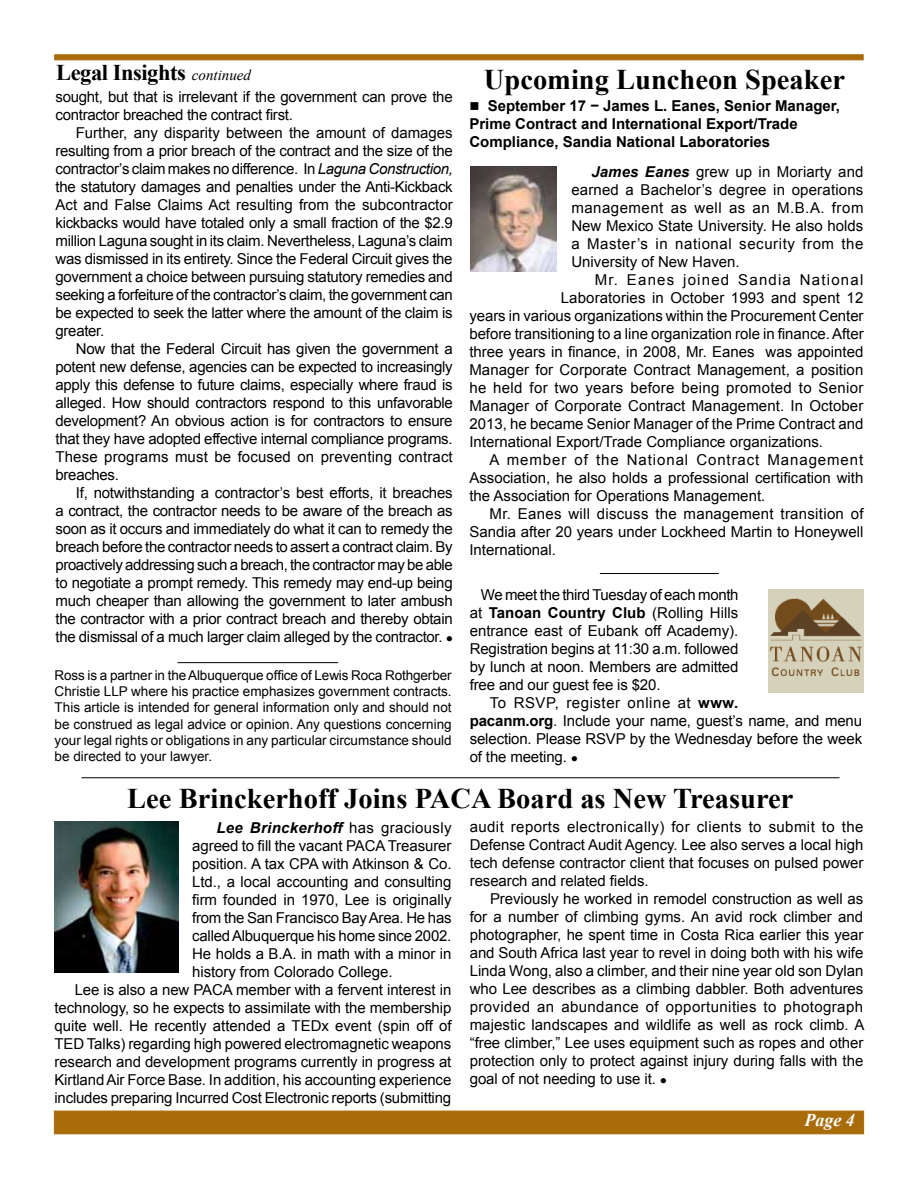
<style>
.page{position:relative;width:918px;height:1188px;background:#fff}
.page>*{position:absolute;margin:0;border:0;box-sizing:border-box;transform-origin:0 0}
.t1{font:700 28.5px "Times New Roman";color:#000}
.t2{font:700 22.5px "Times New Roman";letter-spacing:-.02em;color:#000}
.t3{font:italic 700 18px "Times New Roman";color:#fff}
.t4{font:15px/18px "Arial";letter-spacing:-.005em;color:#000;text-align:justify}
.t5{font:700 15px/18px "Arial";color:#000}
.t6{font:15px "Arial";letter-spacing:.02em;color:#000}
.t7{font:15px "Arial";letter-spacing:.06em;color:#000}
.t8{font:italic 700 15px "Arial";letter-spacing:.02em;color:#000}
.t9{font:15px "Arial";letter-spacing:.08em;color:#000}
.t10{font:13.5px/16.2px "Arial";color:#000;text-align:justify}
.s1{font-weight:400;font-style:italic;font-size:15px}
.s2{font-style:italic}
.s3{font-weight:700;font-style:italic}
.s4{font-weight:700}
.s5{font-weight:400;font-style:normal}
</style>
<div class="page">
<div style="left:54px;top:1111px;width:810px;height:23px;background:#a86d0a;border:1px solid #a86d0a"></div>
<svg style="left:54px;top:54px;width:810px;height:6px;background:#ab7213"></svg>
<hr style="left:178px;top:662px;width:160px;height:1px;background:#000">
<img style="left:769px;top:590px;width:94px;height:102px">
<hr style="left:600px;top:573px;width:119px;height:1px;background:#000">
<img style="left:471px;top:167px;width:86px;height:104px">
<img style="left:55px;top:821px;width:124px;height:152px">
<hr style="left:81px;top:777px;width:758px;height:1px;background:#000">
<h2 class="t2" style="left:56px;top:57px;width:196px">Legal Insights <span class="s1">continued</span></h2>
<p class="t4" style="left:56px;top:88px;width:399px">sought, but that is irrelevant if the government can prove the contractor breached the contract first.</p>
<p class="t4" style="left:56px;top:124px;width:399px;text-indent:20px">Further, any disparity between the amount of damages resulting from a prior breach of the contract and the size of the contractor’s claim makes no difference. In <span class="s2">Laguna Construction, </span>the statutory damages and penalties under the Anti-Kickback Act and False Claims Act resulting from the subcontractor kickbacks would have totaled only a small fraction of the $2.9 million Laguna sought in its claim. Nevertheless, Laguna’s claim was dismissed in its entirety. Since the Federal Circuit gives the government a choice between pursuing statutory remedies and seeking a forfeiture of the contractor’s claim, the government can be expected to seek the latter where the amount of the claim is greater.</p>
<p class="t4" style="left:56px;top:340px;width:399px;text-indent:20px">Now that the Federal Circuit has given the government a potent new defense, agencies can be expected to increasingly apply this defense to future claims, especially where fraud is alleged. How should contractors respond to this unfavorable development? An obvious action is for contractors to ensure that they have adopted effective internal compliance programs.<br>These programs must be focused on preventing contract breaches.</p>
<p class="t4" style="left:56px;top:484px;width:399px;text-indent:20px">If, notwithstanding a contractor’s best efforts, it breaches a contract, the contractor needs to be aware of the breach as soon as it occurs and immediately do what it can to remedy the breach before the contractor needs to assert a contract claim. By proactively addressing such a breach, the contractor may be able to negotiate a prompt remedy. This remedy may end-up being much cheaper than allowing the government to later ambush the contractor with a prior contract breach and thereby obtain the dismissal of a much larger claim alleged by the contractor. ●</p>
<p class="t10" style="left:55px;top:667px;width:399px">Ross is a partner in the Albuquerque office of Lewis Roca Rothgerber Christie LLP where his practice emphasizes government contracts.<br>This article is intended for general information only and should not be construed as legal advice or opinion. Any questions concerning your legal rights or obligations in any particular circumstance should be directed to your lawyer.</p>
<h1 class="t1" style="left:484px;top:60px;width:363px">Upcoming Luncheon Speaker</h1>
<p class="t5" style="left:469px;top:97px;width:372px">■ September 17 − James L. Eanes, Senior Manager,<br>Prime Contract and International Export/Trade<br>Compliance, Sandia National Laboratories</p>
<p class="t4" style="left:571px;top:163px;width:294px;text-indent:20px"><span class="s3">James Eanes</span> grew up in Moriarty and earned a Bachelor’s degree in operations management as well as an M.B.A. from New Mexico State University. He also holds a Master’s in national security from the University of New Haven.</p>
<p class="t9" style="left:595px;top:270px;width:270px">Mr. Eanes joined Sandia National</p>
<p class="t4" style="left:561px;top:289px;width:304px">Laboratories in October 1993 and spent 12</p>
<p class="t4" style="left:469px;top:307px;width:396px">years in various organizations within the Procurement Center</p>
<p class="t4" style="left:469px;top:325px;width:396px">before transitioning to a line organization role in finance. After</p>
<p class="t4" style="left:469px;top:343px;width:396px">three years in finance, in 2008, Mr. Eanes was appointed</p>
<p class="t4" style="left:469px;top:361px;width:396px">Manager for Corporate Contract Management, a position</p>
<p class="t6" style="left:469px;top:378px;width:396px">he held for two years before being promoted to Senior</p>
<p class="t4" style="left:469px;top:397px;width:396px">Manager of Corporate Contract Management. In October</p>
<p class="t4" style="left:469px;top:415px;width:396px">2013, he became Senior Manager of the Prime Contract and</p>
<p class="t4" style="left:469px;top:433px;width:355px">International Export/Trade Compliance organizations.</p>
<p class="t7" style="left:490px;top:450px;width:375px">A member of the National Contract Management</p>
<p class="t4" style="left:469px;top:469px;width:396px">Association, he also holds a professional certification with</p>
<p class="t4" style="left:469px;top:487px;width:297px">the Association for Operations Management.</p>
<p class="t6" style="left:490px;top:504px;width:375px">Mr. Eanes will discuss the management transition of</p>
<p class="t4" style="left:469px;top:523px;width:396px">Sandia after 20 years under Lockheed Martin to Honeywell</p>
<p class="t4" style="left:469px;top:541px;width:88px">International.</p>
<p class="t4" style="left:470px;top:586px;width:270px;text-indent:11px">We meet the third Tuesday of each month at <span class="s4">Tanoan Country Club</span> (Rolling Hills entrance east of Eubank off Academy).<br>Registration begins at 11:30 a.m. followed by lunch at noon. Members are admitted free and our guest fee is $20.</p>
<p class="t4" style="left:470px;top:694px;width:394px;text-align:left;text-indent:20px">To RSVP, register online at <span class="s4">www.<br>pacanm.org</span>. Include your name, guest’s name, and menu selection. Please RSVP by the Wednesday before the week of the meeting. ●</p>
<h1 class="t1" style="left:127px;top:779px;width:668px">Lee Brinckerhoff Joins PACA Board as New Treasurer</h1>
<p class="t8" style="left:216px;top:818px;width:237px">Lee Brinckerhoff <span class="s5">has graciously</span></p>
<p class="t4" style="left:192px;top:837px;width:261px">agreed to fill the vacant PACA Treasurer</p>
<p class="t4" style="left:192px;top:855px;width:261px">position. A tax CPA with Atkinson &amp; Co.</p>
<p class="t4" style="left:192px;top:873px;width:261px">Ltd., a local accounting and consulting</p>
<p class="t4" style="left:192px;top:891px;width:261px">firm founded in 1970, Lee is originally</p>
<p class="t4" style="left:192px;top:909px;width:261px">from the San Francisco Bay Area. He has</p>
<p class="t4" style="left:192px;top:927px;width:261px">called Albuquerque his home since 2002.</p>
<p class="t4" style="left:192px;top:945px;width:261px">He holds a B.A. in math with a minor in</p>
<p class="t4" style="left:192px;top:963px;width:202px">history from Colorado College.</p>
<p class="t4" style="left:75px;top:981px;width:378px">Lee is also a new PACA member with a fervent interest in</p>
<p class="t4" style="left:54px;top:999px;width:399px">technology, so he expects to assimilate with the membership</p>
<p class="t4" style="left:54px;top:1017px;width:399px">quite well. He recently attended a TEDx event (spin off of</p>
<p class="t4" style="left:54px;top:1035px;width:398px">TED Talks) regarding high powered electromagnetic weapons</p>
<p class="t4" style="left:54px;top:1053px;width:399px">research and development programs currently in progress at</p>
<p class="t4" style="left:54px;top:1071px;width:398px">Kirtland Air Force Base. In addition, his accounting experience</p>
<p class="t4" style="left:54px;top:1089px;width:398px">includes preparing Incurred Cost Electronic reports (submitting</p>
<p class="t4" style="left:470px;top:818px;width:395px">audit reports electronically) for clients to submit to the Defense Contract Audit Agency. Lee also serves a local high tech defense contractor client that focuses on pulsed power research and related fields.</p>
<p class="t4" style="left:470px;top:890px;width:396px;text-indent:20px">Previously he worked in remodel construction as well as for a number of climbing gyms. An avid rock climber and photographer, he spent time in Costa Rica earlier this year and South Africa last year to revel in doing both with his wife Linda Wong, also a climber, and their nine year old son Dylan who Lee describes as a climbing dabbler. Both adventures provided an abundance of opportunities to photograph majestic landscapes and wildlife as well as rock climb. A “free climber,” Lee uses equipment such as ropes and other protection only to protect against injury during falls with the goal of not needing to use it. ●</p>
<p class="t3" style="left:804px;top:1108px;width:52px">Page 4</p>
</div>
